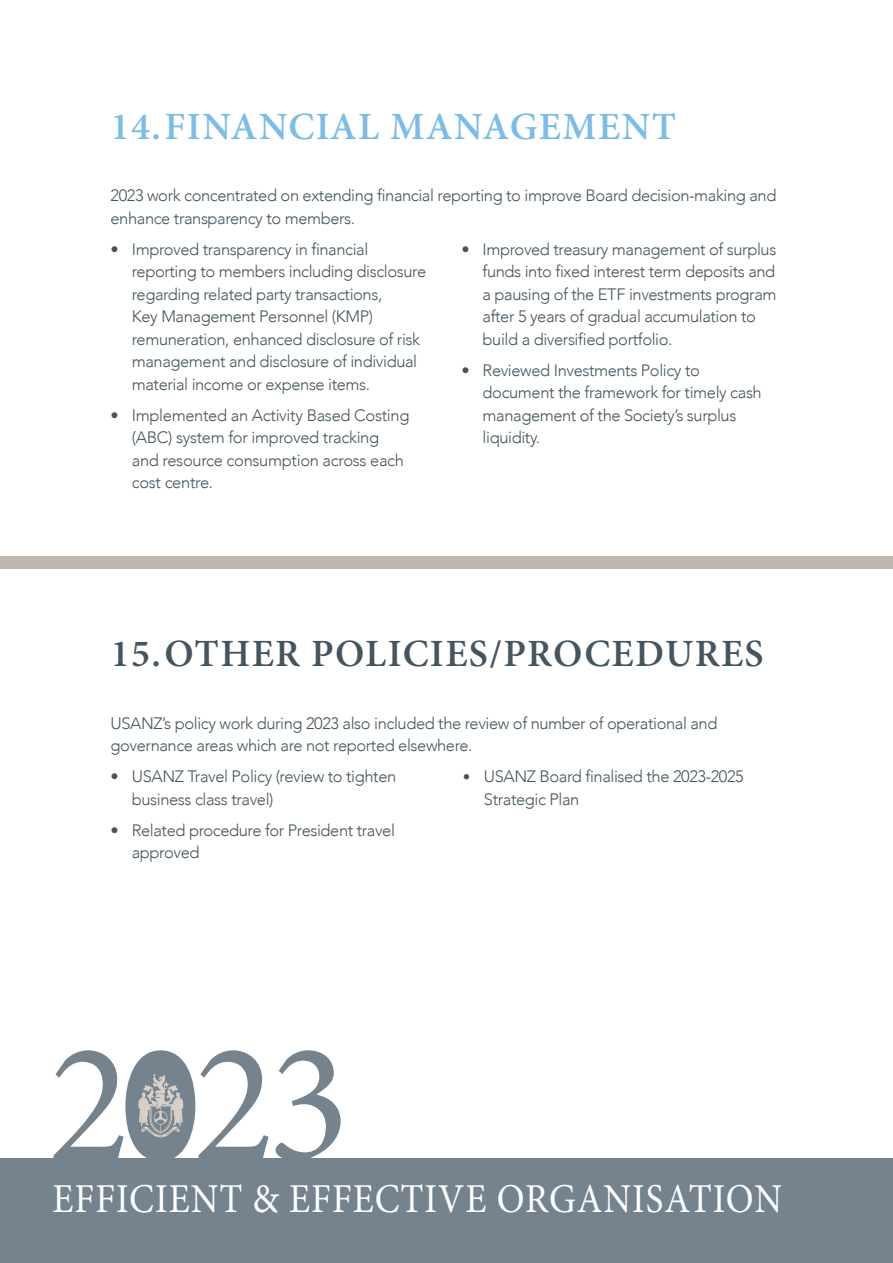
<style>
.page{position:relative;width:893px;height:1263px;background:#fff}
.page>*{position:absolute;margin:0;border:0;box-sizing:border-box;transform-origin:0 0}
.t1{font:41.1px "Minion Pro";letter-spacing:.025em;color:#fff;scale:.91 1}
.t2{font:600 38.55px "Minion Pro";letter-spacing:.035em;color:#455560}
.t3{font:600 38.55px "Minion Pro";letter-spacing:.035em;color:#79bde8}
.t4{font:300 16.5px/22.5px "Avenir";letter-spacing:-.025em;color:#455560}
.s1{font-size:15px}
</style>
<div class="page">
<div style="left:0;top:556px;width:893px;height:12px;background:#bfb6ad"></div>
<div style="left:0;top:1159px;width:893px;height:104px;background:#74838e"></div>
<svg style="left:54px;top:1050px;width:215px;height:109px"></svg>
<svg style="left:275px;top:1050px;width:66px;height:109px"></svg>
<h2 class="t3" style="left:111px;top:100px;width:567px">14. FINANCIAL MANAGEMENT</h2>
<p class="t4" style="left:111px;top:184px;width:667px">2023 work concentrated on extending financial reporting to improve Board decision-making and enhance transparency to members.</p>
<p class="t4" style="left:132px;top:238px;width:296px;text-indent:-21px">• Improved transparency in financial reporting to members including disclosure regarding related party transactions,<br>Key Management Personnel (KMP) remuneration, enhanced disclosure of risk management and disclosure of individual material income or expense items.</p>
<p class="t4" style="left:132px;top:404px;width:279px;text-indent:-21px">• Implemented an Activity Based Costing (ABC) system for improved tracking and resource consumption across each cost centre.</p>
<p class="t4" style="left:483px;top:238px;width:295px;text-indent:-21px">• Improved treasury management of surplus funds into fixed interest term deposits and a pausing of the ETF investments program after 5 years of gradual accumulation to build a diversified portfolio.</p>
<p class="t4" style="left:483px;top:359px;width:281px;text-indent:-21px">• Reviewed Investments Policy to document the framework for timely cash management of the Society’s surplus liquidity.</p>
<h2 class="t2" style="left:111px;top:627px;width:654px">15. OTHER POLICIES/PROCEDURES</h2>
<p class="t4" style="left:111px;top:712px;width:608px">USANZ’s policy work during 2023 also included the review of number of operational and governance areas which are not reported elsewhere.</p>
<p class="t4" style="left:132px;top:765px;width:266px;text-indent:-21px">• USANZ Travel Policy (review to tighten business class travel)</p>
<p class="t4" style="left:132px;top:819px;width:265px;text-indent:-21px">• Related procedure for President travel approved</p>
<p class="t4" style="left:484px;top:765px;width:261px;text-indent:-21px"><span class="s1">•</span> USANZ Board finalised the 2023-2025<br>Strategic Plan</p>
<h1 class="t1" style="left:52px;top:1171px;width:803px">EFFICIENT &amp; EFFECTIVE ORGANISATION</h1>
<h1 class="t1" style="left:253px;top:1171px;width:645px">AND EFFECTIVE ORGANISATION</h1>
</div>
